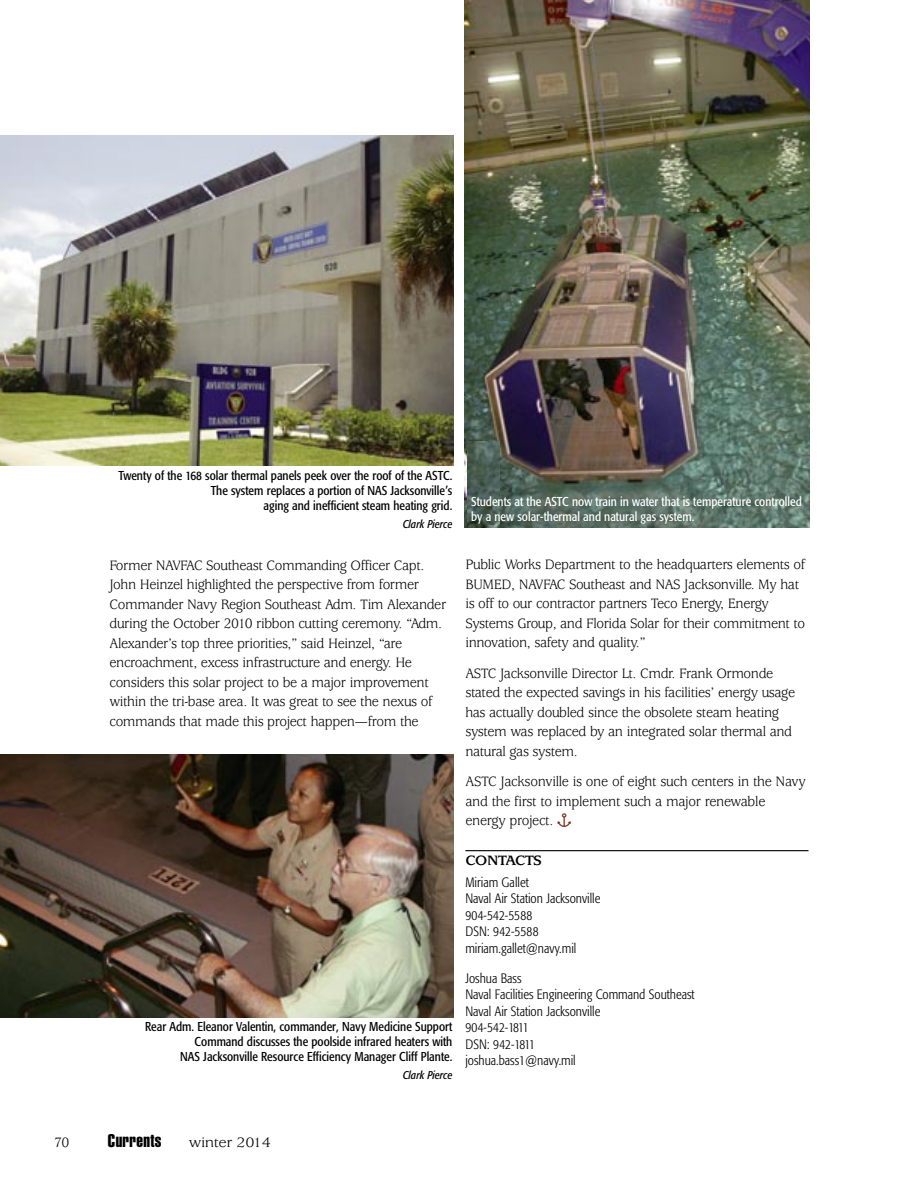
<style>
.page{position:relative;width:918px;height:1188px;background:#fff}
.page>*{position:absolute;margin:0;border:0;box-sizing:border-box;transform-origin:0 0}
.t1{font:18px "Helvetica Extra Compressed";letter-spacing:.02em;color:#000;scale:1.1 1}
.t2{font:15px/19.5px "Usherwood";letter-spacing:-.03em;color:#000;scale:.95 1}
.t3{font:15px "Usherwood";letter-spacing:-.03em;color:#000;scale:1.1 1}
.t4{font:700 15px "Usherwood";letter-spacing:-.03em;color:#000;scale:1.1 1}
.t5{font:300 condensed 13.5px/16.5px "Formata";color:#000}
.t6{font:condensed 12.75px/15px "Formata";color:#000;text-align:right}
.t7{font:condensed 12.75px/15px "Formata";color:#fff}
.t8{font:italic condensed 11.25px "Formata";color:#000}
.s1{font-family:"Carta";font-size:21px;color:#70260f}
</style>
<div class="page">
<img style="left:464px;top:0;width:346px;height:528px">
<img style="left:467px;top:441px;width:32px;height:87px">
<img style="left:0;top:754px;width:454px;height:264px">
<img style="left:0;top:135px;width:454px;height:331px">
<hr style="left:465px;top:850px;width:344px;height:1px;background:#000">
<p class="t6" style="left:119px;top:469px;width:335px">Twenty of the 168 solar thermal panels peek over the roof of the ASTC.<br>The system replaces a portion of NAS Jacksonville’s<br>aging and inefficient steam heating grid.</p>
<p class="t8" style="left:403px;top:519px;width:51px">Clark Pierce</p>
<p class="t2" style="left:110px;top:557px;width:356px">Former NAVFAC Southeast Commanding Officer Capt.<br>John Heinzel highlighted the perspective from former Commander Navy Region Southeast Adm. Tim Alexander during the October 2010 ribbon cutting ceremony. “Adm.<br>Alexander’s top three priorities,” said Heinzel, “are encroachment, excess infrastructure and energy. He considers this solar project to be a major improvement within the tri-base area. It was great to see the nexus of commands that made this project happen—from the</p>
<p class="t6" style="left:145px;top:1020px;width:309px">Rear Adm. Eleanor Valentin, commander, Navy Medicine Support<br>Command discusses the poolside infrared heaters with<br>NAS Jacksonville Resource Efficiency Manager Cliff Plante.</p>
<p class="t8" style="left:403px;top:1070px;width:51px">Clark Pierce</p>
<p class="t7" style="left:471px;top:495px;width:332px">Students at the ASTC now train in water that is temperature controlled by a new solar-thermal and natural gas system.</p>
<p class="t2" style="left:465px;top:556px;width:359px">Public Works Department to the headquarters elements of BUMED, NAVFAC Southeast and NAS Jacksonville. My hat is off to our contractor partners Teco Energy, Energy Systems Group, and Florida Solar for their commitment to innovation, safety and quality.”</p>
<p class="t2" style="left:465px;top:665px;width:349px">ASTC Jacksonville Director Lt. Cmdr. Frank Ormonde stated the expected savings in his facilities’ energy usage has actually doubled since the obsolete steam heating system was replaced by an integrated solar thermal and natural gas system.</p>
<p class="t2" style="left:465px;top:773px;width:360px">ASTC Jacksonville is one of eight such centers in the Navy and the first to implement such a major renewable energy project. <span class="s1">-</span></p>
<p class="t4" style="left:465px;top:854px;width:71px">CONTACTS</p>
<p class="t5" style="left:465px;top:875px;width:136px">Miriam Gallet<br>Naval Air Station Jacksonville<br>904-542-5588<br>DSN: 942-5588 miriam.gallet@navy.mil</p>
<p class="t5" style="left:465px;top:971px;width:231px">Joshua Bass<br>Naval Facilities Engineering Command Southeast<br>Naval Air Station Jacksonville<br>904-542-1811<br>DSN: 942-1811<br>joshua.bass1@navy.mil</p>
<p class="t2" style="left:54px;top:1134px;width:18px">70</p>
<p class="t1" style="left:108px;top:1134px;width:50px">Currents</p>
<p class="t3" style="left:189px;top:1137px;width:76px">winter 2014</p>
</div>
